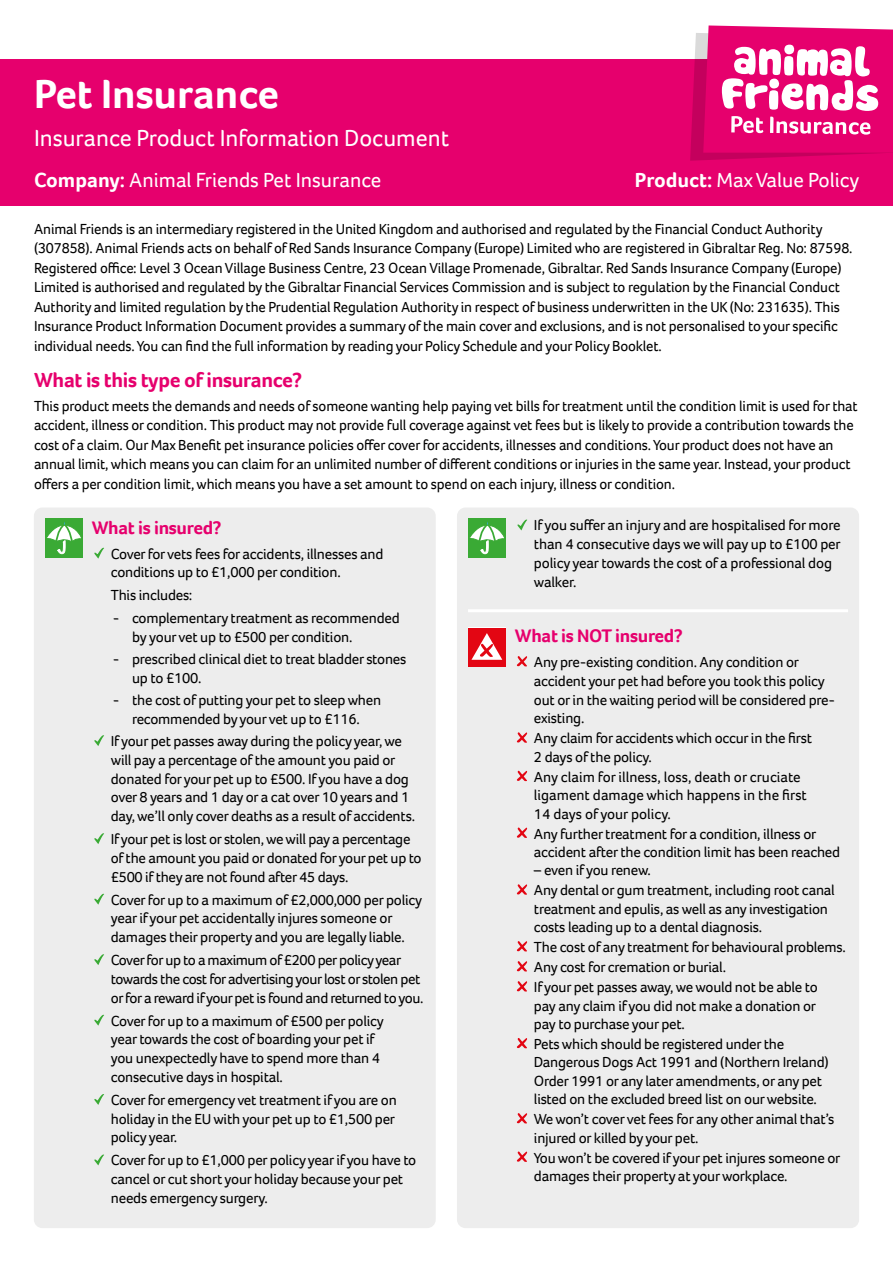
<style>
.page{position:relative;width:893px;height:1263px;background:#fff}
.page>*{position:absolute;margin:0;border:0;box-sizing:border-box;transform-origin:0 0}
.IPID_Grey_Band_Title{font:700 42px "Foco";color:#fff}
.IPID_Grey_Band_Subti{font:24px "Foco";color:#fff}
.IPID_Company_and_Pro{font:21px "Foco";color:#fff}
.IPID_Subheading_1{font:700 21px "Foco";letter-spacing:-.015em;color:#e6006d}
.IPID_Subheading_2{font:700 18.75px "Foco";letter-spacing:-.015em;color:#e6006d}
.IPID_Bullet_Indent{font:15px/18.8px "Foco";letter-spacing:-.015em;color:#000}
.IPID_Intro_Copy{font:15px/19.5px "Foco";letter-spacing:-.01em;color:#000}
.IPID_Dash_Indent{font:15px/18.8px "Foco";letter-spacing:-.015em;color:#000}
.s1{font-weight:700}
</style>
<div class="page">
<div style="left:0;top:60px;width:893px;height:146px;background:#e6006d"></div>
<div style="left:34px;top:507px;width:402px;height:721px;background:#ededed;border-radius:9px"></div>
<div style="left:45px;top:519px;width:38px;height:39px;background:#3aaa35"></div>
<svg style="left:47px;top:521px;width:34px;height:33px"></svg>
<svg style="left:94px;top:548px;width:10px;height:11px"></svg>
<svg style="left:94px;top:735px;width:10px;height:11px"></svg>
<svg style="left:94px;top:833px;width:10px;height:11px"></svg>
<svg style="left:94px;top:894px;width:10px;height:10px"></svg>
<svg style="left:94px;top:954px;width:10px;height:11px"></svg>
<svg style="left:94px;top:1015px;width:10px;height:10px"></svg>
<svg style="left:94px;top:1094px;width:10px;height:11px"></svg>
<svg style="left:94px;top:1154px;width:10px;height:11px"></svg>
<div style="left:457px;top:507px;width:402px;height:721px;background:#ededed;border-radius:9px"></div>
<hr style="left:468px;top:609px;width:380px;height:3px;background:#fff">
<svg style="left:517px;top:520px;width:10px;height:10px"></svg>
<div style="left:468px;top:628px;width:38px;height:39px;background:#e30613"></div>
<svg style="left:471px;top:633px;width:31px;height:27px"></svg>
<svg style="left:517px;top:656px;width:11px;height:11px"></svg>
<svg style="left:517px;top:732px;width:11px;height:11px"></svg>
<svg style="left:517px;top:770px;width:11px;height:11px"></svg>
<svg style="left:517px;top:827px;width:11px;height:11px"></svg>
<svg style="left:517px;top:884px;width:11px;height:11px"></svg>
<svg style="left:517px;top:941px;width:11px;height:11px"></svg>
<svg style="left:517px;top:961px;width:11px;height:11px"></svg>
<svg style="left:517px;top:981px;width:11px;height:11px"></svg>
<svg style="left:517px;top:1038px;width:11px;height:11px"></svg>
<svg style="left:517px;top:1113px;width:11px;height:11px"></svg>
<svg style="left:517px;top:1151px;width:11px;height:11px"></svg>
<svg style="left:690px;top:25px;width:203px;height:136px"></svg>
<div style="left:468px;top:519px;width:38px;height:39px;background:#3aaa35"></div>
<svg style="left:470px;top:521px;width:34px;height:33px"></svg>
<p class="IPID_Grey_Band_Title" style="left:34px;top:67px;width:247px">Pet Insurance</p>
<h1 class="IPID_Grey_Band_Subti" style="left:34px;top:122px;width:417px">Insurance Product Information Document</h1>
<h2 class="IPID_Company_and_Pro" style="left:34px;top:166px;width:349px"><span class="s1">Company:</span> Animal Friends Pet Insurance</h2>
<h2 class="IPID_Company_and_Pro" style="left:635px;top:166px;width:226px"><span class="s1">Product:</span> Max Value Policy</h2>
<p class="IPID_Intro_Copy" style="left:34px;top:219px;width:820px">Animal Friends is an intermediary registered in the United Kingdom and authorised and regulated by the Financial Conduct Authority (307858). Animal Friends acts on behalf of Red Sands Insurance Company (Europe) Limited who are registered in Gibraltar Reg. No: 87598.<br>Registered office: Level 3 Ocean Village Business Centre, 23 Ocean Village Promenade, Gibraltar. Red Sands Insurance Company (Europe)<br>Limited is authorised and regulated by the Gibraltar Financial Services Commission and is subject to regulation by the Financial Conduct Authority and limited regulation by the Prudential Regulation Authority in respect of business underwritten in the UK (No: 231635). This Insurance Product Information Document provides a summary of the main cover and exclusions, and is not personalised to your specific individual needs. You can find the full information by reading your Policy Schedule and your Policy Booklet.</p>
<h3 class="IPID_Subheading_1" style="left:34px;top:366px;width:270px">What is this type of insurance?</h3>
<p class="IPID_Intro_Copy" style="left:34px;top:396px;width:825px">This product meets the demands and needs of someone wanting help paying vet bills for treatment until the condition limit is used for that accident, illness or condition. This product may not provide full coverage against vet fees but is likely to provide a contribution towards the cost of a claim. Our Max Benefit pet insurance policies offer cover for accidents, illnesses and conditions. Your product does not have an annual limit, which means you can claim for an unlimited number of different conditions or injuries in the same year. Instead, your product offers a per condition limit, which means you have a set amount to spend on each injury, illness or condition.</p>
<h4 class="IPID_Subheading_2" style="left:92px;top:515px;width:131px">What is insured?</h4>
<p class="IPID_Bullet_Indent" style="left:111px;top:544px;width:274px">Cover for vets fees for accidents, illnesses and conditions up to £1,000 per condition.</p>
<p class="IPID_Bullet_Indent" style="left:111px;top:586px;width:83px">This includes:</p>
<p class="IPID_Dash_Indent" style="left:132px;top:609px;width:269px;text-indent:-19px">- complementary treatment as recommended by your vet up to £500 per condition.</p>
<p class="IPID_Dash_Indent" style="left:132px;top:650px;width:276px;text-indent:-19px">- prescribed clinical diet to treat bladder stones up to £100.</p>
<p class="IPID_Dash_Indent" style="left:113px;top:691px;width:270px;text-align:center">- the cost of putting your pet to sleep when recommended by your vet up to £116.</p>
<p class="IPID_Bullet_Indent" style="left:111px;top:731px;width:306px">If your pet passes away during the policy year, we will pay a percentage of the amount you paid or donated for your pet up to £500. If you have a dog over 8 years and 1 day or a cat over 10 years and 1 day, we’ll only cover deaths as a result of accidents.</p>
<p class="IPID_Bullet_Indent" style="left:111px;top:829px;width:312px">If your pet is lost or stolen, we will pay a percentage of the amount you paid or donated for your pet up to £500 if they are not found after 45 days.</p>
<p class="IPID_Bullet_Indent" style="left:111px;top:890px;width:313px">Cover for up to a maximum of £2,000,000 per policy year if your pet accidentally injures someone or damages their property and you are legally liable.</p>
<p class="IPID_Bullet_Indent" style="left:111px;top:950px;width:314px">Cover for up to a maximum of £200 per policy year towards the cost for advertising your lost or stolen pet or for a reward if your pet is found and returned to you.</p>
<p class="IPID_Bullet_Indent" style="left:111px;top:1011px;width:275px">Cover for up to a maximum of £500 per policy year towards the cost of boarding your pet if you unexpectedly have to spend more than 4 consecutive days in hospital.</p>
<p class="IPID_Bullet_Indent" style="left:111px;top:1090px;width:287px;text-align:justify">Cover for emergency vet treatment if you are on holiday in the EU with your pet up to £1,500 per policy year.</p>
<p class="IPID_Bullet_Indent" style="left:111px;top:1151px;width:307px">Cover for up to £1,000 per policy year if you have to cancel or cut short your holiday because your pet needs emergency surgery.</p>
<p class="IPID_Bullet_Indent" style="left:534px;top:516px;width:308px">If you suffer an injury and are hospitalised for more than 4 consecutive days we will pay up to £100 per policy year towards the cost of a professional dog walker.</p>
<p class="IPID_Subheading_2" style="left:515px;top:623px;width:169px">What is NOT insured?</p>
<p class="IPID_Bullet_Indent" style="left:534px;top:652px;width:303px">Any pre-existing condition. Any condition or accident your pet had before you took this policy out or in the waiting period will be considered pre&shy;existing.</p>
<p class="IPID_Bullet_Indent" style="left:534px;top:729px;width:280px;line-height:18.3px">Any claim for accidents which occur in the first<br>2 days of the policy.</p>
<p class="IPID_Bullet_Indent" style="left:534px;top:767px;width:274px;line-height:18.3px">Any claim for illness, loss, death or cruciate ligament damage which happens in the first<br>14 days of your policy.</p>
<p class="IPID_Bullet_Indent" style="left:534px;top:824px;width:308px;line-height:18.3px">Any further treatment for a condition, illness or accident after the condition limit has been reached</p>
<p class="IPID_Bullet_Indent" style="left:534px;top:861px;width:118px">– even if you renew.</p>
<p class="IPID_Bullet_Indent" style="left:534px;top:881px;width:302px;line-height:18.3px">Any dental or gum treatment, including root canal treatment and epulis, as well as any investigation costs leading up to a dental diagnosis.</p>
<p class="IPID_Bullet_Indent" style="left:534px;top:937px;width:313px">The cost of any treatment for behavioural problems.</p>
<p class="IPID_Bullet_Indent" style="left:534px;top:957px;width:194px">Any cost for cremation or burial.</p>
<p class="IPID_Bullet_Indent" style="left:534px;top:978px;width:285px;line-height:18.3px;text-align:justify">If your pet passes away, we would not be able to pay any claim if you did not make a donation or pay to purchase your pet.</p>
<p class="IPID_Bullet_Indent" style="left:534px;top:1035px;width:296px;line-height:18.3px">Pets which should be registered under the Dangerous Dogs Act 1991 and (Northern Ireland)<br>Order 1991 or any later amendments, or any pet listed on the excluded breed list on our website.</p>
<p class="IPID_Bullet_Indent" style="left:534px;top:1110px;width:302px;line-height:18.3px">We won’t cover vet fees for any other animal that’s injured or killed by your pet.</p>
<p class="IPID_Bullet_Indent" style="left:534px;top:1148px;width:308px;line-height:18.3px">You won’t be covered if your pet injures someone or damages their property at your workplace.</p>
</div>
